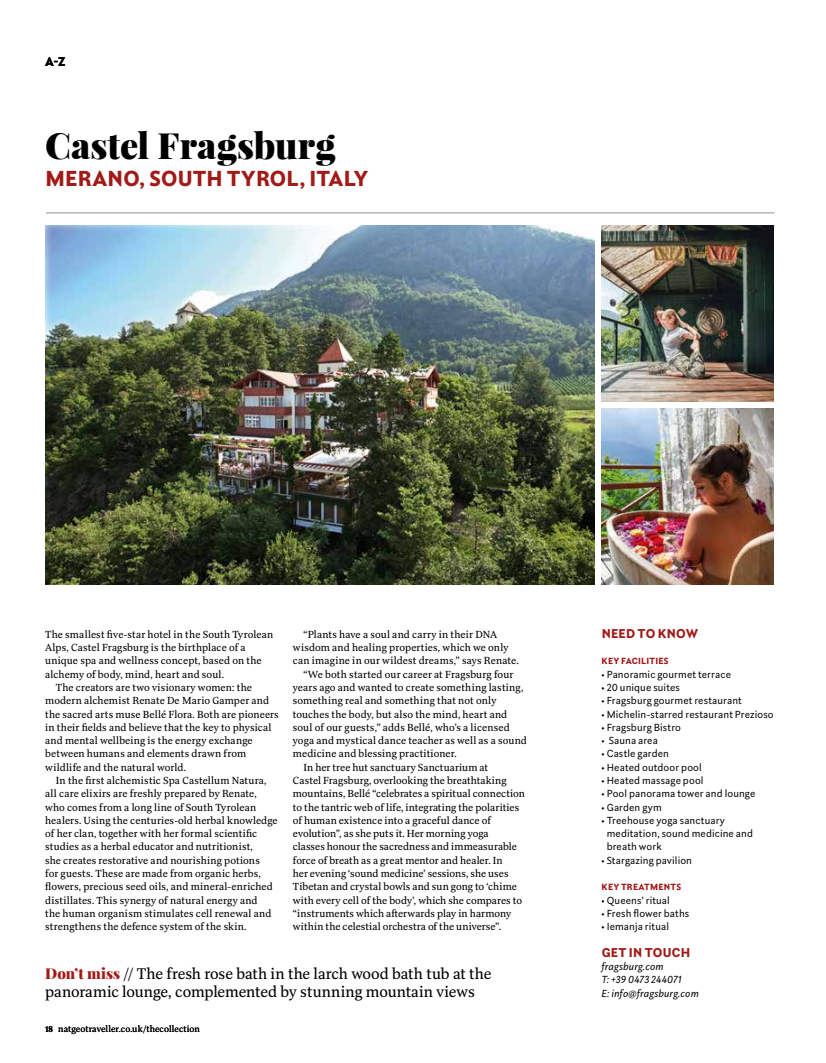
<style>
.page{position:relative;width:826px;height:1063px;background:#fff}
.page>*{position:absolute;margin:0;border:0;box-sizing:border-box;transform-origin:0 0}
.t1{font:900 36.25px "Playfair Display";color:#000}
.t2{font:900 21.25px "Rubiesque";letter-spacing:.01em;color:#a11a17}
.t3{font:15px/17.5px "Rubis";letter-spacing:-.005em;color:#000}
.t4{font:900 12.5px "Rubiesque";letter-spacing:.02em;color:#a11a17}
.t5{font:900 12.5px "Rubiesque";color:#000}
.t6{font:10px "Rubis";letter-spacing:.01em;color:#000}
.t7{font:10px/13.2px "Rubiesque";letter-spacing:.015em;color:#000}
.t8{font:italic 10px/13.2px "Rubiesque";letter-spacing:.015em;color:#000}
.t9{font:8.75px "Rubis";letter-spacing:.01em;color:#000}
.t10{font:900 8.75px "Rubiesque";letter-spacing:.03em;color:#a11a17}
.s1{font-family:"Playfair Display";font-weight:900;color:#a11a17}
.s2{font-weight:700;font-size:8.12px}
</style>
<div class="page">
<hr style="left:46px;top:213px;width:728px;height:1px;background:#929292">
<img style="left:45px;top:226px;width:550px;height:359px">
<img style="left:601px;top:226px;width:172px;height:176px">
<img style="left:601px;top:408px;width:172px;height:177px">
<p class="t5" style="left:45px;top:52px;width:22px">A-Z</p>
<h1 class="t1" style="left:45px;top:122px;width:292px">Castel Fragsburg</h1>
<h2 class="t2" style="left:45px;top:164px;width:324px">MERANO, SOUTH TYROL, ITALY</h2>
<p class="t6" style="left:45px;top:627px;width:229px">The smallest five-star hotel in the South Tyrolean</p>
<p class="t6" style="left:45px;top:641px;width:202px">Alps, Castel Fragsburg is the birthplace of a</p>
<p class="t6" style="left:45px;top:654px;width:218px">unique spa and wellness concept, based on the</p>
<p class="t6" style="left:45px;top:667px;width:180px">alchemy of body, mind, heart and soul.</p>
<p class="t6" style="left:56px;top:681px;width:198px">The creators are two visionary women: the</p>
<p class="t6" style="left:45px;top:694px;width:225px">modern alchemist Renate De Mario Gamper and</p>
<p class="t6" style="left:45px;top:707px;width:235px">the sacred arts muse Bellé Flora. Both are pioneers</p>
<p class="t6" style="left:45px;top:720px;width:228px">in their fields and believe that the key to physical</p>
<p class="t6" style="left:45px;top:734px;width:209px">and mental wellbeing is the energy exchange</p>
<p class="t6" style="left:45px;top:747px;width:203px">between humans and elements drawn from</p>
<p class="t6" style="left:45px;top:760px;width:142px">wildlife and the natural world.</p>
<p class="t6" style="left:56px;top:774px;width:212px">In the first alchemistic Spa Castellum Natura,</p>
<p class="t6" style="left:45px;top:787px;width:213px">all care elixirs are freshly prepared by Renate,</p>
<p class="t6" style="left:45px;top:800px;width:213px">who comes from a long line of South Tyrolean</p>
<p class="t6" style="left:45px;top:813px;width:234px">healers. Using the centuries-old herbal knowledge</p>
<p class="t6" style="left:45px;top:827px;width:213px">of her clan, together with her formal scientific</p>
<p class="t6" style="left:45px;top:840px;width:209px">studies as a herbal educator and nutritionist,</p>
<p class="t6" style="left:45px;top:853px;width:216px">she creates restorative and nourishing potions</p>
<p class="t6" style="left:45px;top:867px;width:217px">for guests. These are made from organic herbs,</p>
<p class="t6" style="left:45px;top:880px;width:229px">flowers, precious seed oils, and mineral-enriched</p>
<p class="t6" style="left:45px;top:893px;width:214px">distillates. This synergy of natural energy and</p>
<p class="t6" style="left:45px;top:907px;width:228px">the human organism stimulates cell renewal and</p>
<p class="t6" style="left:45px;top:920px;width:203px">strengthens the defence system of the skin.</p>
<p class="t6" style="left:303px;top:627px;width:195px">“Plants have a soul and carry in their DNA</p>
<p class="t6" style="left:293px;top:641px;width:217px">wisdom and healing properties, which we only</p>
<p class="t6" style="left:293px;top:654px;width:227px">can imagine in our wildest dreams,” says Renate.</p>
<p class="t6" style="left:303px;top:667px;width:211px">“We both started our career at Fragsburg four</p>
<p class="t6" style="left:293px;top:681px;width:232px">years ago and wanted to create something lasting,</p>
<p class="t6" style="left:293px;top:694px;width:205px">something real and something that not only</p>
<p class="t6" style="left:293px;top:707px;width:216px">touches the body, but also the mind, heart and</p>
<p class="t6" style="left:293px;top:720px;width:218px">soul of our guests,” adds Bellé, who’s a licensed</p>
<p class="t6" style="left:293px;top:734px;width:235px">yoga and mystical dance teacher as well as a sound</p>
<p class="t6" style="left:293px;top:747px;width:165px">medicine and blessing practitioner.</p>
<p class="t6" style="left:303px;top:760px;width:186px">In her tree hut sanctuary Sanctuarium at</p>
<p class="t6" style="left:293px;top:774px;width:215px">Castel Fragsburg, overlooking the breathtaking</p>
<p class="t6" style="left:293px;top:787px;width:233px">mountains, Bellé “celebrates a spiritual connection</p>
<p class="t6" style="left:293px;top:800px;width:228px">to the tantric web of life, integrating the polarities</p>
<p class="t6" style="left:293px;top:814px;width:199px">of human existence into a graceful dance of</p>
<p class="t6" style="left:293px;top:827px;width:197px">evolution”, as she puts it. Her morning yoga</p>
<p class="t6" style="left:293px;top:840px;width:225px">classes honour the sacredness and immeasurable</p>
<p class="t6" style="left:293px;top:853px;width:211px">force of breath as a great mentor and healer. In</p>
<p class="t6" style="left:293px;top:867px;width:217px">her evening ‘sound medicine’ sessions, she uses</p>
<p class="t6" style="left:293px;top:880px;width:225px">Tibetan and crystal bowls and sun gong to ‘chime</p>
<p class="t6" style="left:293px;top:893px;width:231px">with every cell of the body’, which she compares to</p>
<p class="t6" style="left:293px;top:907px;width:220px">“instruments which afterwards play in harmony</p>
<p class="t6" style="left:293px;top:920px;width:210px">within the celestial orchestra of the universe”.</p>
<h3 class="t3" style="left:45px;top:965px;width:447px"><span class="s1">Don’t miss</span> // The fresh rose bath in the larch wood bath tub at the panoramic lounge, complemented by stunning mountain views</h3>
<p class="t9" style="left:45px;top:1023px;width:156px"><span class="s2">18</span> natgeotraveller.co.uk/thecollection</p>
<p class="t4" style="left:601px;top:625px;width:98px">NEED TO KNOW</p>
<p class="t10" style="left:601px;top:655px;width:68px">KEY FACILITIES</p>
<p class="t7" style="left:601px;top:667px;width:131px">• Panoramic gourmet terrace</p>
<p class="t7" style="left:601px;top:681px;width:80px">• 20 unique suites</p>
<p class="t7" style="left:601px;top:694px;width:142px">• Fragsburg gourmet restaurant</p>
<p class="t7" style="left:601px;top:707px;width:174px">• Michelin-starred restaurant Prezioso</p>
<p class="t7" style="left:601px;top:720px;width:81px">• Fragsburg Bistro</p>
<p class="t7" style="left:601px;top:734px;width:58px">• Sauna area</p>
<p class="t7" style="left:601px;top:747px;width:69px">• Castle garden</p>
<p class="t7" style="left:601px;top:760px;width:102px">• Heated outdoor pool</p>
<p class="t7" style="left:601px;top:774px;width:103px">• Heated massage pool</p>
<p class="t7" style="left:601px;top:787px;width:155px">• Pool panorama tower and lounge</p>
<p class="t7" style="left:601px;top:800px;width:62px">• Garden gym</p>
<p class="t7" style="left:606px;top:813px;width:148px;text-indent:-5px">• Treehouse yoga sanctuary meditation, sound medicine and breath work</p>
<p class="t7" style="left:601px;top:853px;width:92px">• Stargazing pavilion</p>
<p class="t10" style="left:601px;top:881px;width:81px">KEY TREATMENTS</p>
<p class="t7" style="left:601px;top:893px;width:70px">• Queens’ ritual</p>
<p class="t7" style="left:601px;top:906px;width:89px">• Fresh flower baths</p>
<p class="t7" style="left:601px;top:920px;width:69px">• Iemanja ritual</p>
<p class="t4" style="left:601px;top:944px;width:90px">GET IN TOUCH</p>
<p class="t8" style="left:601px;top:960px;width:99px">fragsburg.com<br>T: +39 0473 244071<br>E: info@fragsburg.com</p>
</div>
